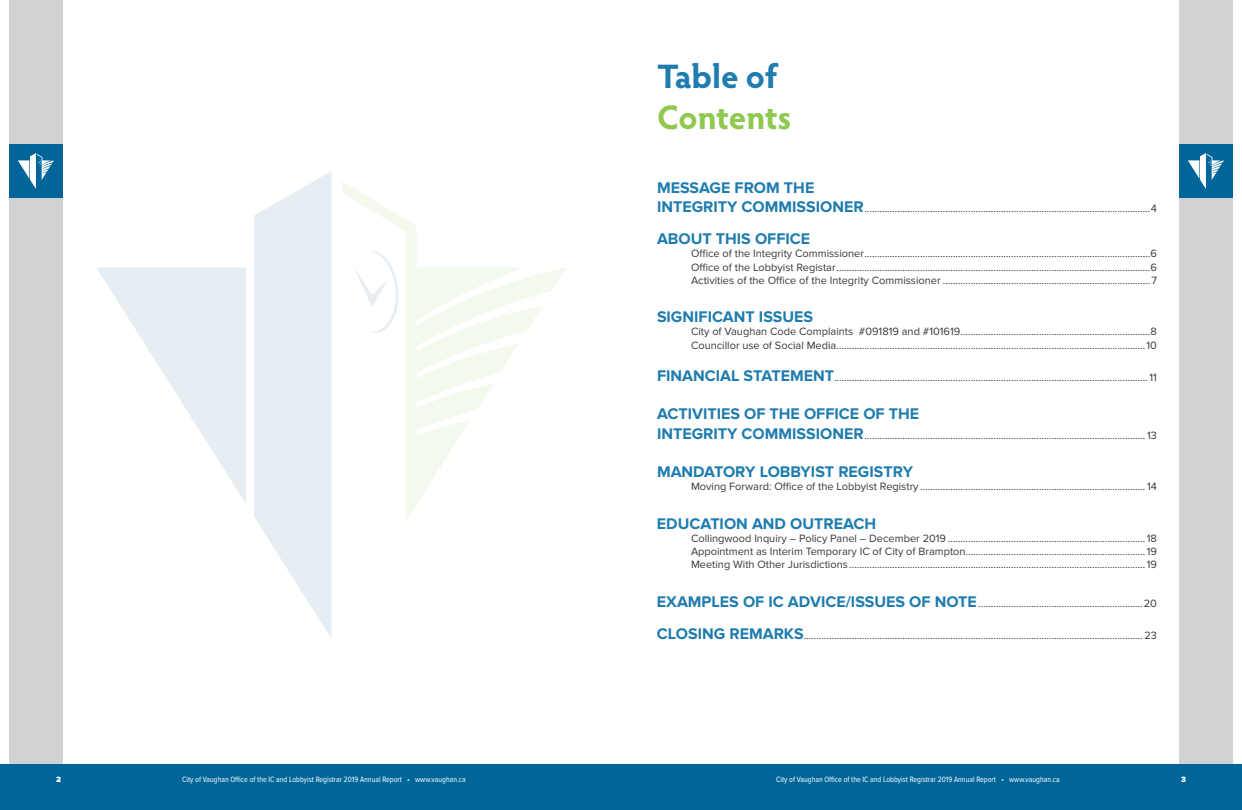
<style>
.page{position:relative;width:1242px;height:810px;background:#fff}
.page>*{position:absolute;margin:0;border:0;box-sizing:border-box;transform-origin:0 0}
._01__Title{font:700 34px "Hypatia Sans Pro";letter-spacing:-.01em;color:#8fc74f}
._01__Title-2{font:700 34px "Hypatia Sans Pro";letter-spacing:-.005em;color:#1e7cae}
._02__SubHead{font:700 16px "Proxima Nova";color:#1e7cae}
._03__Body_Text{font:11px "Proxima Nova";color:#3a3937}
._02__SubHead-2{font:11px "Proxima Nova";color:#3a3937}
.t1{font:8px "Proxima Nova Cond";color:#fff}
.t2{font:900 8px "Proxima Nova";color:#fff}
.s1{font-weight:700;font-size:16px;color:#1e7cae}
</style>
<div class="page">
<div style="left:1179px;top:0;width:54px;height:765px;background:#d1d2d4"></div>
<div style="left:9px;top:0;width:54px;height:765px;background:#d1d2d4"></div>
<div style="left:0;top:764px;width:1242px;height:46px;background:#069"></div>
<div style="left:9px;top:144px;width:54px;height:54px;background:#069"></div>
<div style="left:1179px;top:144px;width:54px;height:54px;background:#069"></div>
<svg style="left:18px;top:153px;width:36px;height:36px"></svg>
<svg style="left:1188px;top:153px;width:36px;height:36px"></svg>
<svg style="left:96px;top:267px;width:150px;height:236px"></svg>
<svg style="left:254px;top:171px;width:78px;height:467px"></svg>
<svg style="left:342px;top:182px;width:224px;height:339px"></svg>
<p class="_01__Title-2" style="left:657px;top:52px;width:122px">Table of</p>
<p class="_01__Title" style="left:657px;top:93px;width:136px">Contents</p>
<p class="_02__SubHead" style="left:657px;top:178px;width:159px">MESSAGE FROM THE</p>
<p class="_02__SubHead-2" style="left:657px;top:202px;width:501px"><span class="s1">INTEGRITY COMMISSIONER</span>.................................................................................................................4</p>
<p class="_02__SubHead" style="left:657px;top:230px;width:155px">ABOUT THIS OFFICE</p>
<p class="_02__SubHead-2" style="left:691px;top:247px;width:467px">Office of the Integrity Commissioner.................................................................................................................6</p>
<p class="_03__Body_Text" style="left:691px;top:261px;width:467px">Office of the Lobbyist Registar............................................................................................................................6</p>
<p class="_03__Body_Text" style="left:691px;top:274px;width:467px">Activities of the Office of the Integrity Commissioner ..................................................................................7</p>
<p class="_02__SubHead" style="left:657px;top:308px;width:158px">SIGNIFICANT ISSUES</p>
<p class="_03__Body_Text" style="left:691px;top:325px;width:467px">City of Vaughan Code Complaints #091819 and #101619...........................................................................8</p>
<p class="_03__Body_Text" style="left:691px;top:339px;width:467px">Councillor use of Social Media..........................................................................................................................10</p>
<p class="_02__SubHead-2" style="left:657px;top:371px;width:502px"><span class="s1">FINANCIAL STATEMENT</span>............................................................................................................................ 11</p>
<p class="_02__SubHead" style="left:657px;top:405px;width:264px">ACTIVITIES OF THE OFFICE OF THE</p>
<p class="_02__SubHead-2" style="left:657px;top:429px;width:502px"><span class="s1">INTEGRITY COMMISSIONER</span>............................................................................................................... 13</p>
<p class="_02__SubHead" style="left:657px;top:462px;width:258px">MANDATORY LOBBYIST REGISTRY</p>
<p class="_03__Body_Text" style="left:691px;top:480px;width:467px">Moving Forward: Office of the Lobbyist Registry ......................................................................................... 14</p>
<p class="_02__SubHead" style="left:657px;top:514px;width:221px">EDUCATION AND OUTREACH</p>
<p class="_03__Body_Text" style="left:691px;top:532px;width:467px">Collingwood Inquiry – Policy Panel – December 2019 ..............................................................................18</p>
<p class="_03__Body_Text" style="left:691px;top:545px;width:467px">Appointment as Interim Temporary IC of City of Brampton.......................................................................19</p>
<p class="_03__Body_Text" style="left:691px;top:558px;width:467px">Meeting With Other Jurisdictions .....................................................................................................................19</p>
<p class="_02__SubHead-2" style="left:657px;top:597px;width:502px"><span class="s1">EXAMPLES OF IC ADVICE/ISSUES OF NOTE</span>.................................................................20</p>
<p class="_02__SubHead-2" style="left:657px;top:629px;width:502px"><span class="s1">CLOSING REMARKS</span>...................................................................................................................................... 23</p>
<p class="t2" style="left:56px;top:774px;width:6px">2</p>
<p class="t1" style="left:182px;top:773px;width:285px">City of Vaughan Office of the IC and Lobbyist Registrar 2019 Annual Report • www.vaughan.ca</p>
<p class="t1" style="left:776px;top:773px;width:285px">City of Vaughan Office of the IC and Lobbyist Registrar 2019 Annual Report • www.vaughan.ca</p>
<p class="t2" style="left:1181px;top:774px;width:6px">3</p>
</div>
